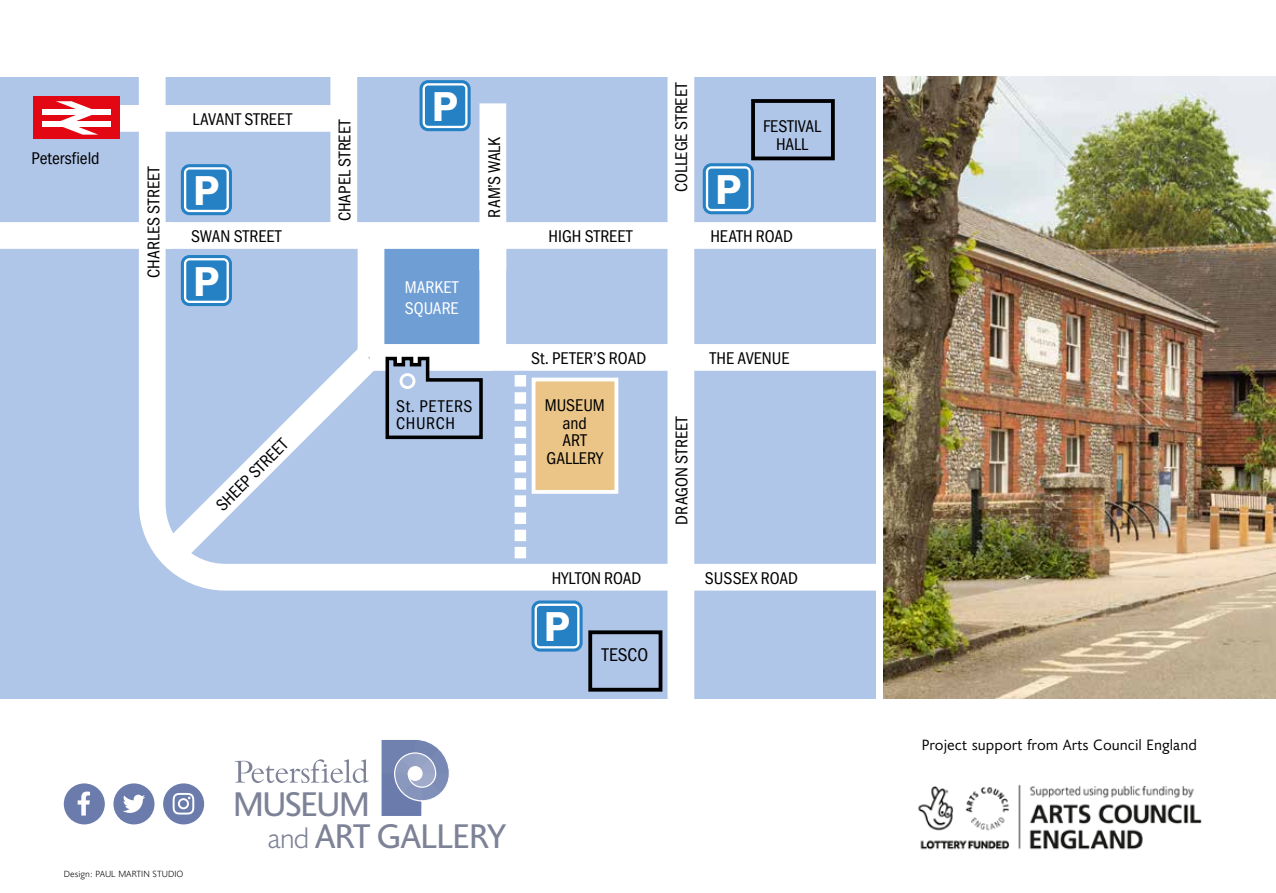
<style>
.page{position:relative;width:1276px;height:893px;background:#fff}
.page>*{position:absolute;margin:0;border:0;box-sizing:border-box;transform-origin:0 0}
.t1{font:43.35px/90.9px "Franklin Gothic URW Dem";color:#fff}
.t2{font:34.2px "Joanna Sans Nova";letter-spacing:-.025em;color:#7d8297}
.t3{font:34.2px "Joanna Sans Nova";letter-spacing:-.045em;color:#7d8297}
.t4{font:19.05px "Franklin Gothic URW Cond";color:#000}
.t5{font:17.55px/17.5px "Franklin Gothic URW Cond";color:#000;text-align:center}
.t6{font:17.55px/17.5px "Franklin Gothic URW Cond";letter-spacing:.035em;color:#000}
.t7{font:17.55px/21.1px "Franklin Gothic URW Cond";color:#fff}
.t8{font:15px "Joanna Sans Nova";color:#000}
.t9{font:300 9px "Joanna Sans Nova";color:#000}
.s1{font-weight:300;font-size:28.35px}
</style>
<div class="page">
<div style="left:0;top:77px;width:875px;height:621px;background:#b0c6e8"></div>
<svg style="left:43px;top:77px;width:833px;height:621px"></svg>
<svg style="left:125px;top:320px;width:394px;height:280px"></svg>
<div style="left:667px;top:77px;width:27px;height:500px;background:#fff"></div>
<div style="left:684px;top:222px;width:192px;height:27px;background:#fff"></div>
<div style="left:358px;top:230px;width:26px;height:127px;background:#fff"></div>
<svg style="left:421px;top:82px;width:48px;height:48px"></svg>
<div style="left:419px;top:80px;width:51px;height:51px;border:3px solid #2581c4;border-radius:7px"></div>
<div style="left:426px;top:87px;width:38px;height:37px;background:#2581c4;border-radius:2px"></div>
<div style="left:425px;top:86px;width:40px;height:40px;border:3px solid #2581c4;border-radius:2px"></div>
<svg style="left:182px;top:166px;width:48px;height:48px"></svg>
<div style="left:181px;top:164px;width:51px;height:51px;border:3px solid #2581c4;border-radius:7px"></div>
<div style="left:188px;top:171px;width:37px;height:37px;background:#2581c4;border-radius:2px"></div>
<div style="left:186px;top:170px;width:40px;height:40px;border:3px solid #2581c4;border-radius:2px"></div>
<svg style="left:182px;top:257px;width:48px;height:48px"></svg>
<div style="left:181px;top:255px;width:51px;height:51px;border:3px solid #2581c4;border-radius:7px"></div>
<div style="left:188px;top:262px;width:37px;height:37px;background:#2581c4;border-radius:2px"></div>
<div style="left:186px;top:260px;width:40px;height:41px;border:3px solid #2581c4;border-radius:2px"></div>
<svg style="left:533px;top:602px;width:48px;height:48px"></svg>
<div style="left:531px;top:600px;width:51px;height:52px;border:3px solid #2581c4;border-radius:7px"></div>
<div style="left:538px;top:607px;width:37px;height:38px;background:#2581c4;border-radius:2px"></div>
<div style="left:537px;top:606px;width:40px;height:40px;border:3px solid #2581c4;border-radius:2px"></div>
<svg style="left:704px;top:165px;width:48px;height:48px"></svg>
<div style="left:703px;top:163px;width:51px;height:51px;border:3px solid #2581c4;border-radius:7px"></div>
<div style="left:710px;top:170px;width:37px;height:37px;background:#2581c4;border-radius:2px"></div>
<div style="left:708px;top:169px;width:40px;height:40px;border:3px solid #2581c4;border-radius:2px"></div>
<div style="left:751px;top:99px;width:84px;height:61px;border:4px solid #000"></div>
<div style="left:588px;top:630px;width:74px;height:62px;border:4px solid #000"></div>
<div style="left:0;top:222px;width:172px;height:27px;background:#fff"></div>
<svg style="left:514px;top:375px;width:12px;height:211px"></svg>
<div style="left:33px;top:97px;width:87px;height:42px;background:#e30613"></div>
<div style="left:42px;top:109px;width:69px;height:6px;background:#fff"></div>
<div style="left:42px;top:121px;width:69px;height:6px;background:#fff"></div>
<svg style="left:56px;top:101px;width:42px;height:34px"></svg>
<svg style="left:384px;top:355px;width:100px;height:86px"></svg>
<div style="left:399px;top:373px;width:16px;height:16px;border:3px solid #fff;border-radius:50%"></div>
<div style="left:532px;top:378px;width:86px;height:116px;background:#eac587;border:4px solid #fff"></div>
<img style="left:883px;top:77px;width:393px;height:622px">
<svg style="left:235px;top:759px;width:133px;height:24px"></svg>
<svg style="left:381px;top:739px;width:68px;height:77px"></svg>
<div style="left:64px;top:783px;width:41px;height:41px;background:#6b7cac;border-radius:50%"></div>
<div style="left:113px;top:783px;width:41px;height:41px;background:#6b7cac;border-radius:50%"></div>
<div style="left:163px;top:783px;width:41px;height:41px;background:#6b7cac;border-radius:50%"></div>
<svg style="left:123px;top:795px;width:22px;height:18px"></svg>
<svg style="left:78px;top:791px;width:12px;height:24px"></svg>
<svg style="left:173px;top:793px;width:21px;height:21px"></svg>
<img style="left:918px;top:784px;width:284px;height:66px">
<p class="t5" style="left:31px;top:148px;width:70px">Petersfield</p>
<p class="t5" style="left:144px;top:278px;width:113px;rotate:-90deg">CHARLES STREET</p>
<p class="t5" style="left:192px;top:109px;width:101px">LAVANT STREET</p>
<h1 class="t1" style="left:193px;top:144px;width:28px">P<br>P</h1>
<p class="t5" style="left:191px;top:226px;width:92px">SWAN STREET</p>
<p class="t5" style="left:334px;top:221px;width:104px;rotate:-90deg">CHAPEL STREET</p>
<p class="t5" style="left:212px;top:501px;width:96px;rotate:-45deg">SHEEP STREET</p>
<h1 class="t1" style="left:432px;top:60px;width:28px">P</h1>
<p class="t7" style="left:405px;top:276px;width:55px">MARKET<br>SQUARE</p>
<p class="t5" style="left:484px;top:218px;width:82px;rotate:-90deg">RAM’S WALK</p>
<p class="t6" style="left:396px;top:396px;width:78px">St. PETERS<br>CHURCH</p>
<p class="t5" style="left:671px;top:192px;width:112px;rotate:-90deg">COLLEGE STREET</p>
<h1 class="t1" style="left:715px;top:143px;width:28px">P</h1>
<p class="t5" style="left:763px;top:116px;width:60px">FESTIVAL<br>HALL</p>
<p class="t5" style="left:548px;top:226px;width:86px">HIGH STREET</p>
<p class="t5" style="left:710px;top:226px;width:84px">HEATH ROAD</p>
<p class="t5" style="left:531px;top:348px;width:116px">St. PETER’S ROAD</p>
<p class="t5" style="left:545px;top:395px;width:62px">MUSEUM and<br>ART<br>GALLERY</p>
<p class="t5" style="left:552px;top:568px;width:91px">HYLTON ROAD</p>
<h1 class="t1" style="left:544px;top:580px;width:28px">P</h1>
<p class="t4" style="left:602px;top:641px;width:48px">TESCO</p>
<p class="t5" style="left:710px;top:348px;width:81px">THE AVENUE</p>
<p class="t5" style="left:671px;top:525px;width:111px;rotate:-90deg">DRAGON STREET</p>
<p class="t5" style="left:705px;top:568px;width:95px">SUSSEX ROAD</p>
<p class="t9" style="left:64px;top:867px;width:121px">Design: PAUL MARTIN STUDIO</p>
<h2 class="t3" style="left:233px;top:780px;width:138px">MUSEUM</h2>
<h2 class="t2" style="left:267px;top:812px;width:240px"><span class="s1">and</span> ART GALLERY</h2>
<p class="t8" style="left:922px;top:734px;width:276px">Project support from Arts Council England</p>
</div>
